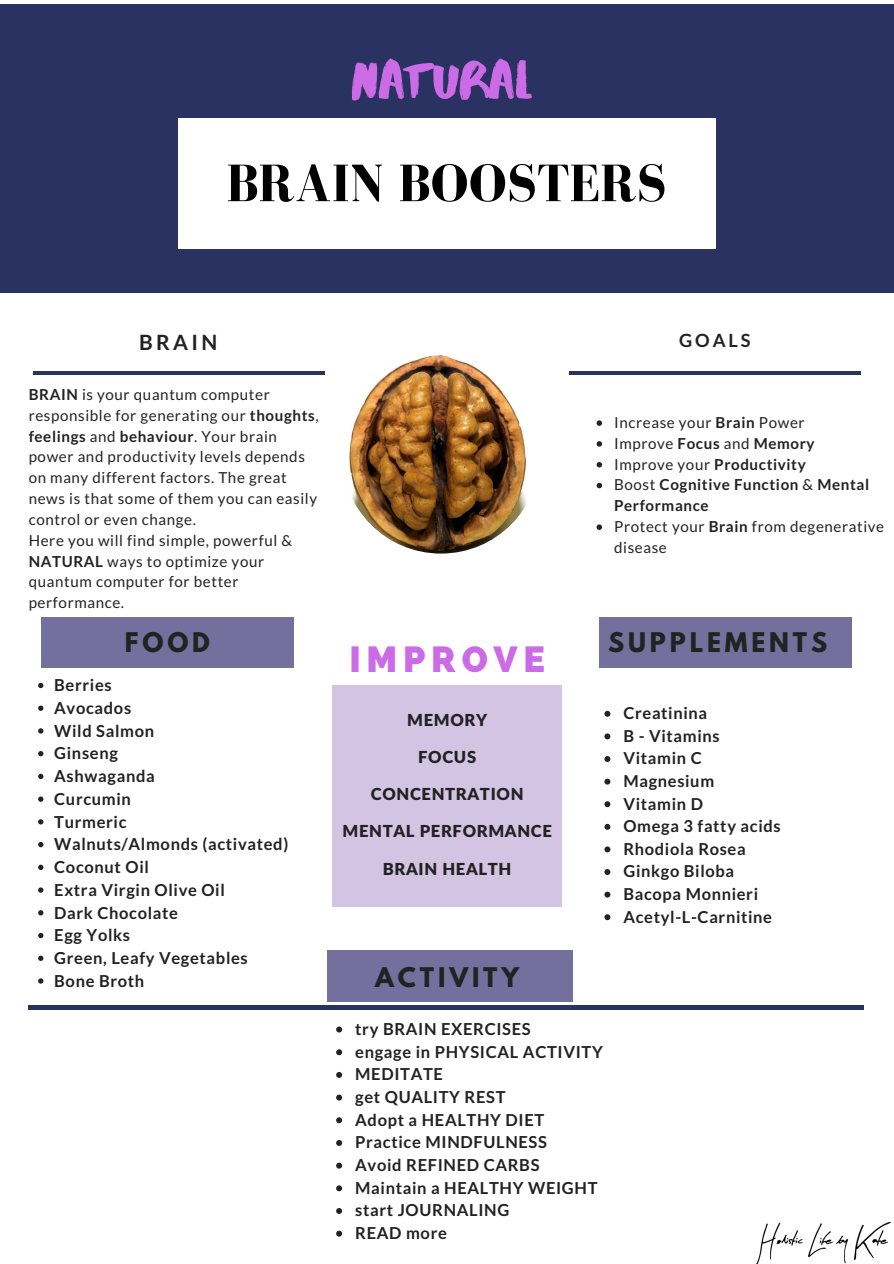
<style>
.page{position:relative;width:894px;height:1264px;background:#fff}
.page>*{position:absolute;margin:0;border:0;box-sizing:border-box;transform-origin:0 0}
.t1{font:700 54px "Bodoni FLF";color:#000}
.t2{font:54px "Abys";color:#cb6ce6}
.t3{font:800 36px "Raleway";letter-spacing:.16em;color:#cb6ce6}
.t4{font:700 24px "League Spartan";letter-spacing:.16em;color:#222}
.t5{font:700 21px "Lato";letter-spacing:.16em;color:#222}
.t6{font:700 18.15px "Lato";letter-spacing:.16em;color:#222}
.t7{font:700 16.5px/22.6px "Lato";letter-spacing:.04em;color:#222}
.t8{font:900 16.5px "Lato Latin";letter-spacing:.04em;color:#222}
.t9{font:15.15px/20.9px "Lato";letter-spacing:.04em;color:#222}
.s1{font-weight:700}
</style>
<div class="page">
<div style="left:0;top:4px;width:893px;height:288px;background:#2a3262"></div>
<div style="left:178px;top:118px;width:537px;height:131px;background:#fff"></div>
<hr style="left:33px;top:371px;width:291px;height:4px;background:#2a3262">
<hr style="left:569px;top:371px;width:292px;height:4px;background:#2a3262">
<hr style="left:29px;top:1005px;width:834px;height:4px;background:#2a3262">
<div style="left:327px;top:950px;width:246px;height:51px;background:#756f9d"></div>
<div style="left:35px;top:617px;width:264px;height:50px;background:#756f9d"></div>
<div style="left:32px;top:617px;width:8px;height:50px;background:#fff"></div>
<div style="left:294px;top:617px;width:8px;height:50px;background:#fff"></div>
<div style="left:593px;top:617px;width:264px;height:50px;background:#756f9d"></div>
<div style="left:590px;top:617px;width:8px;height:50px;background:#fff"></div>
<div style="left:852px;top:617px;width:8px;height:50px;background:#fff"></div>
<div style="left:327px;top:685px;width:240px;height:221px;background:#d3c4e3"></div>
<div style="left:324px;top:685px;width:8px;height:221px;background:#fff"></div>
<div style="left:562px;top:685px;width:8px;height:221px;background:#fff"></div>
<svg style="left:336px;top:1026px;width:6px;height:6px"></svg>
<svg style="left:336px;top:1049px;width:6px;height:6px"></svg>
<svg style="left:336px;top:1072px;width:6px;height:5px"></svg>
<svg style="left:336px;top:1094px;width:6px;height:6px"></svg>
<svg style="left:336px;top:1117px;width:6px;height:6px"></svg>
<svg style="left:336px;top:1140px;width:6px;height:5px"></svg>
<svg style="left:336px;top:1162px;width:6px;height:6px"></svg>
<svg style="left:336px;top:1185px;width:6px;height:6px"></svg>
<svg style="left:336px;top:1208px;width:6px;height:5px"></svg>
<svg style="left:336px;top:1230px;width:6px;height:6px"></svg>
<svg style="left:604px;top:710px;width:6px;height:6px"></svg>
<svg style="left:604px;top:733px;width:6px;height:6px"></svg>
<svg style="left:604px;top:756px;width:6px;height:6px"></svg>
<svg style="left:604px;top:778px;width:6px;height:6px"></svg>
<svg style="left:604px;top:801px;width:6px;height:6px"></svg>
<svg style="left:604px;top:823px;width:6px;height:6px"></svg>
<svg style="left:604px;top:846px;width:6px;height:6px"></svg>
<svg style="left:604px;top:869px;width:6px;height:6px"></svg>
<svg style="left:604px;top:891px;width:6px;height:6px"></svg>
<svg style="left:604px;top:914px;width:6px;height:6px"></svg>
<img style="left:342px;top:355px;width:198px;height:198px;border-radius:50%">
<img style="left:756px;top:1221px;width:135px;height:42px">
<svg style="left:38px;top:682px;width:5px;height:6px"></svg>
<svg style="left:38px;top:705px;width:5px;height:6px"></svg>
<svg style="left:38px;top:728px;width:5px;height:5px"></svg>
<svg style="left:38px;top:751px;width:5px;height:5px"></svg>
<svg style="left:38px;top:773px;width:5px;height:6px"></svg>
<svg style="left:38px;top:796px;width:5px;height:5px"></svg>
<svg style="left:38px;top:819px;width:5px;height:5px"></svg>
<svg style="left:38px;top:842px;width:5px;height:5px"></svg>
<svg style="left:38px;top:864px;width:5px;height:6px"></svg>
<svg style="left:38px;top:887px;width:5px;height:5px"></svg>
<svg style="left:38px;top:910px;width:5px;height:5px"></svg>
<svg style="left:38px;top:932px;width:5px;height:6px"></svg>
<svg style="left:38px;top:955px;width:5px;height:5px"></svg>
<svg style="left:38px;top:978px;width:5px;height:5px"></svg>
<svg style="left:596px;top:420px;width:6px;height:6px"></svg>
<svg style="left:596px;top:441px;width:6px;height:5px"></svg>
<svg style="left:596px;top:462px;width:6px;height:5px"></svg>
<svg style="left:596px;top:483px;width:6px;height:5px"></svg>
<svg style="left:596px;top:524px;width:6px;height:6px"></svg>
<h1 class="t2" style="left:350px;top:47px;width:182px">NATURAL</h1>
<h1 class="t1" style="left:226px;top:154px;width:441px">BRAIN BOOSTERS</h1>
<h3 class="t5" style="left:139px;top:329px;width:80px">BRAIN</h3>
<p class="t9" style="left:29px;top:384px;width:291px"><span class="s1">BRAIN</span> is your quantum computer responsible for generating our <span class="s1">thoughts</span>, <span class="s1">feelings</span> and <span class="s1">behaviour</span>. Your brain power and productivity levels depends on many different factors. The great news is that some of them you can easily control or even change.<br>Here you will find simple, powerful &amp;<br><span class="s1">NATURAL</span> ways to optimize your quantum computer for better performance.</p>
<p class="t6" style="left:679px;top:329px;width:73px">GOALS</p>
<p class="t9" style="left:614px;top:412px;width:271px">Increase your <span class="s1">Brain</span> Power<br>Improve <span class="s1">Focus</span> and <span class="s1">Memory<br></span>Improve your <span class="s1">Productivity<br></span>Boost <span class="s1">Cognitive Function</span> &amp; <span class="s1">Mental<br>Performance<br></span>Protect your <span class="s1">Brain</span> from degenerative disease</p>
<h3 class="t4" style="left:125px;top:631px;width:86px">FOOD</h3>
<h3 class="t4" style="left:608px;top:630px;width:220px">SUPPLEMENTS</h3>
<h2 class="t3" style="left:349px;top:638px;width:197px">IMPROVE</h2>
<p class="t7" style="left:54px;top:673px;width:235px">Berries<br>Avocados<br>Wild Salmon<br>Ginseng<br>Ashwaganda<br>Curcumin<br>Turmeric<br>Walnuts/Almonds (activated)<br>Coconut Oil<br>Extra Virgin Olive Oil<br>Dark Chocolate<br>Egg Yolks<br>Green, Leafy Vegetables<br>Bone Broth</p>
<p class="t8" style="left:407px;top:709px;width:81px">MEMORY</p>
<p class="t8" style="left:418px;top:746px;width:59px">FOCUS</p>
<p class="t8" style="left:371px;top:783px;width:154px">CONCENTRATION</p>
<p class="t8" style="left:342px;top:821px;width:211px">MENTAL PERFORMANCE</p>
<p class="t8" style="left:383px;top:858px;width:130px">BRAIN HEALTH</p>
<h3 class="t4" style="left:375px;top:965px;width:145px">ACTIVITY</h3>
<p class="t7" style="left:355px;top:1017px;width:249px">try BRAIN EXERCISES<br>engage in PHYSICAL ACTIVITY<br>MEDITATE<br>get QUALITY REST<br>Adopt a HEALTHY DIET<br>Practice MINDFULNESS<br>Avoid REFINED CARBS<br>Maintain a HEALTHY WEIGHT start JOURNALING<br>READ more</p>
<p class="t7" style="left:623px;top:701px;width:159px">Creatinina<br>B - Vitamins<br>Vitamin C<br>Magnesium<br>Vitamin D<br>Omega 3 fatty acids<br>Rhodiola Rosea<br>Ginkgo Biloba<br>Bacopa Monnieri<br>Acetyl-L-Carnitine</p>
</div>
